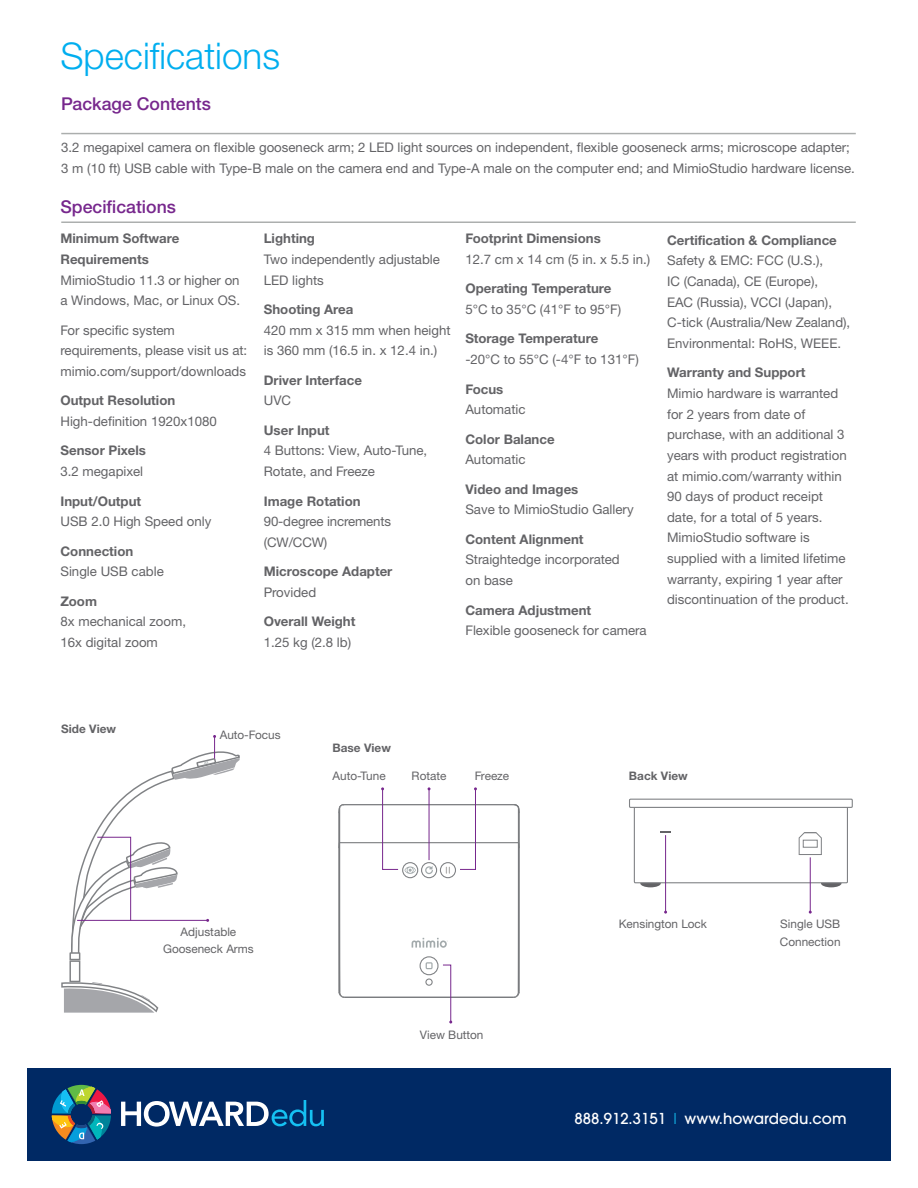
<style>
.page{position:relative;width:918px;height:1188px;background:#fff}
.page>*{position:absolute;margin:0;border:0;box-sizing:border-box;transform-origin:0 0}
.t1{font:300 36.75px "Helvetica Neue LTW1 G";color:#00aeef}
.t2{font:500 17.7px "Helvetica Neue LTW1 G";color:#77278d}
.t3{font:500 15px "Avant Garde";color:#fff}
.t4{font:13.2px/20.7px "Helvetica Neue LTW1 G";color:#636366}
.t5{font:700 13.2px/20.7px "Helvetica Neue LTW1 G";color:#636366}
.t6{font:11.85px/17.7px "Helvetica Neue LTW1 G";color:#636366;text-align:center}
.t7{font:700 11.85px "Helvetica Neue LTW1 G";color:#636366}
.s1{font-weight:400;color:#15c0f2}
</style>
<div class="page">
<div style="left:640px;top:879px;width:21px;height:8px;background:#636366;border-radius:50%"></div>
<div style="left:821px;top:879px;width:21px;height:8px;background:#636366;border-radius:50%"></div>
<hr style="left:61px;top:133px;width:795px;height:1px;background:#abaead">
<hr style="left:61px;top:222px;width:795px;height:1px;background:#abaead">
<svg style="left:338px;top:787px;width:182px;height:237px"></svg>
<svg style="left:61px;top:735px;width:179px;height:278px"></svg>
<div style="left:629px;top:799px;width:224px;height:9px;border:1px solid #808285"></div>
<svg style="left:633px;top:806px;width:216px;height:78px"></svg>
<div style="left:803px;top:840px;width:15px;height:8px;border:1px solid #808285"></div>
<hr style="left:665px;top:835px;width:1px;height:77px;background:#77278d">
<hr style="left:810px;top:857px;width:1px;height:55px;background:#77278d">
<div style="left:27px;top:1068px;width:864px;height:93px;background:#002964"></div>
<svg style="left:121px;top:1100px;width:203px;height:27px"></svg>
<svg style="left:52px;top:1085px;width:59px;height:59px"></svg>
<h1 class="t1" style="left:60px;top:34px;width:221px">Specifications</h1>
<h2 class="t2" style="left:61px;top:93px;width:151px">Package Contents</h2>
<p class="t4" style="left:61px;top:137px;width:795px">3.2 megapixel camera on flexible gooseneck arm; 2 LED light sources on independent, flexible gooseneck arms; microscope adapter;<br>3 m (10 ft) USB cable with Type-B male on the camera end and Type-A male on the computer end; and MimioStudio hardware license.</p>
<h2 class="t2" style="left:60px;top:196px;width:117px">Specifications</h2>
<p class="t5" style="left:60px;top:228px;width:121px">Minimum Software<br>Requirements</p>
<p class="t4" style="left:60px;top:269px;width:181px">MimioStudio 11.3 or higher on a Windows, Mac, or Linux OS.</p>
<p class="t4" style="left:60px;top:320px;width:188px">For specific system requirements, please visit us at: mimio.com/support/downloads</p>
<p class="t5" style="left:60px;top:390px;width:116px">Output Resolution</p>
<p class="t4" style="left:60px;top:411px;width:158px">High-definition 1920x1080</p>
<p class="t5" style="left:60px;top:440px;width:87px">Sensor Pixels</p>
<p class="t4" style="left:60px;top:461px;width:84px">3.2 megapixel</p>
<p class="t5" style="left:60px;top:490px;width:82px">Input/Output</p>
<p class="t4" style="left:60px;top:511px;width:152px">USB 2.0 High Speed only</p>
<p class="t5" style="left:60px;top:540px;width:74px">Connection</p>
<p class="t4" style="left:60px;top:561px;width:105px">Single USB cable</p>
<p class="t5" style="left:60px;top:591px;width:38px">Zoom</p>
<p class="t4" style="left:60px;top:611px;width:127px">8x mechanical zoom,<br>16x digital zoom</p>
<p class="t5" style="left:264px;top:228px;width:53px">Lighting</p>
<p class="t4" style="left:264px;top:249px;width:178px">Two independently adjustable<br>LED lights</p>
<p class="t5" style="left:264px;top:299px;width:91px">Shooting Area</p>
<p class="t4" style="left:264px;top:320px;width:188px">420 mm x 315 mm when height is 360 mm (16.5 in. x 12.4 in.)</p>
<p class="t5" style="left:264px;top:370px;width:100px">Driver Interface</p>
<p class="t4" style="left:264px;top:390px;width:29px">UVC</p>
<p class="t5" style="left:264px;top:420px;width:67px">User Input</p>
<p class="t4" style="left:264px;top:440px;width:165px">4 Buttons: View, Auto-Tune,<br>Rotate, and Freeze</p>
<p class="t5" style="left:264px;top:490px;width:98px">Image Rotation</p>
<p class="t4" style="left:264px;top:511px;width:129px">90-degree increments (CW/CCW)</p>
<p class="t5" style="left:264px;top:561px;width:130px">Microscope Adapter</p>
<p class="t4" style="left:264px;top:582px;width:54px">Provided</p>
<p class="t5" style="left:264px;top:611px;width:93px">Overall Weight</p>
<p class="t4" style="left:264px;top:632px;width:89px">1.25 kg (2.8 lb)</p>
<p class="t5" style="left:465px;top:228px;width:137px">Footprint Dimensions</p>
<p class="t4" style="left:465px;top:249px;width:186px">12.7 cm x 14 cm (5 in. x 5.5 in.)</p>
<p class="t5" style="left:465px;top:278px;width:148px">Operating Temperature</p>
<p class="t4" style="left:465px;top:299px;width:157px">5°C to 35°C (41°F to 95°F)</p>
<p class="t5" style="left:465px;top:328px;width:135px">Storage Temperature</p>
<p class="t4" style="left:465px;top:349px;width:175px">-20°C to 55°C (-4°F to 131°F)</p>
<p class="t5" style="left:465px;top:378px;width:39px">Focus</p>
<p class="t4" style="left:465px;top:399px;width:62px">Automatic</p>
<p class="t5" style="left:465px;top:429px;width:91px">Color Balance</p>
<p class="t4" style="left:465px;top:449px;width:62px">Automatic</p>
<p class="t5" style="left:465px;top:479px;width:115px">Video and Images</p>
<p class="t4" style="left:465px;top:499px;width:170px">Save to MimioStudio Gallery</p>
<p class="t5" style="left:465px;top:529px;width:120px">Content Alignment</p>
<p class="t4" style="left:465px;top:549px;width:156px">Straightedge incorporated on base</p>
<p class="t5" style="left:465px;top:599px;width:127px">Camera Adjustment</p>
<p class="t4" style="left:465px;top:620px;width:183px">Flexible gooseneck for camera</p>
<p class="t5" style="left:667px;top:230px;width:171px">Certification &amp; Compliance</p>
<p class="t4" style="left:667px;top:250px;width:185px">Safety &amp; EMC: FCC (U.S.),<br>IC (Canada), CE (Europe),<br>EAC (Russia), VCCI (Japan),<br>C-tick (Australia/New Zealand),<br>Environmental: RoHS, WEEE.</p>
<p class="t5" style="left:667px;top:362px;width:140px">Warranty and Support</p>
<p class="t4" style="left:667px;top:383px;width:183px">Mimio hardware is warranted for 2 years from date of purchase, with an additional 3 years with product registration at mimio.com/warranty within<br>90 days of product receipt date, for a total of 5 years.<br>MimioStudio software is supplied with a limited lifetime warranty, expiring 1 year after discontinuation of the product.</p>
<p class="t7" style="left:61px;top:721px;width:56px">Side View</p>
<p class="t6" style="left:220px;top:726px;width:62px">Auto-Focus</p>
<p class="t6" style="left:163px;top:923px;width:92px">Adjustable<br>Gooseneck Arms</p>
<p class="t7" style="left:333px;top:740px;width:60px">Base View</p>
<p class="t6" style="left:333px;top:767px;width:55px">Auto-Tune</p>
<p class="t6" style="left:412px;top:767px;width:36px">Rotate</p>
<p class="t6" style="left:475px;top:767px;width:36px">Freeze</p>
<p class="t6" style="left:420px;top:1025px;width:65px">View Button</p>
<p class="t7" style="left:629px;top:769px;width:60px">Back View</p>
<p class="t6" style="left:619px;top:915px;width:90px">Kensington Lock</p>
<p class="t6" style="left:780px;top:915px;width:62px;text-align:left">Single USB<br>Connection</p>
<p class="t3" style="left:575px;top:1109px;width:274px">888.912.3151 <span class="s1">|</span> www.howardedu.com</p>
</div>
